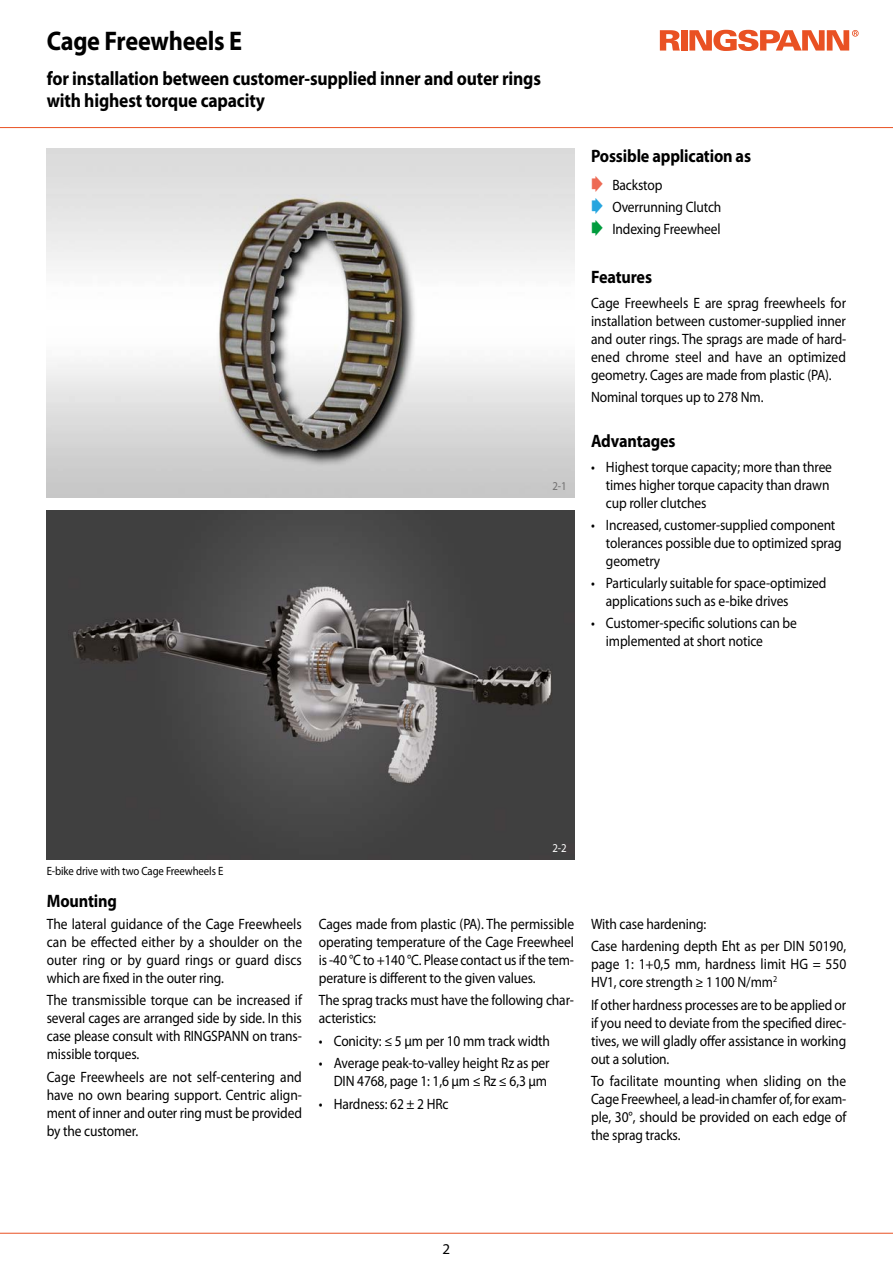
<style>
.page{position:relative;width:893px;height:1263px;background:#fff}
.page>*{position:absolute;margin:0;border:0;box-sizing:border-box;transform-origin:0 0}
.t1{font:700 27px "Myriad Pro";letter-spacing:-.01em;color:#000;scale:.9 1}
.t2{font:700 19.5px/22.2px "Myriad Pro";letter-spacing:-.01em;color:#000;scale:.9 1}
.t3{font:700 18px "Myriad Pro";letter-spacing:-.01em;color:#000;scale:.9 1}
.t4{font:15px/18px "Myriad Pro";letter-spacing:-.01em;color:#000;scale:.9 1}
.t5{font:15px "Myriad Pro";letter-spacing:-.01em;color:#000}
.t6{font:12px "Myriad Pro";letter-spacing:-.01em;color:#000;scale:.9 1}
.t7{font:12px "Myriad Pro";color:#fff;scale:.9 1}
.t8{font:12px "Myriad Pro";color:#706f6f;scale:.9 1}
.s1{color:#ed6a54}
.s2{color:#26a5df}
.s3{color:#009c3d}
</style>
<div class="page">
<hr style="left:0;top:127px;width:893px;height:1px;background:#e95123">
<hr style="left:0;top:1233px;width:893px;height:1px;background:#e95123">
<img style="left:47px;top:149px;width:527px;height:348px">
<img style="left:47px;top:510px;width:527px;height:349px">
<svg style="left:660px;top:30px;width:20px;height:21px"></svg>
<div style="left:681px;top:30px;width:6px;height:21px;background:#e95123"></div>
<svg style="left:689px;top:30px;width:170px;height:21px"></svg>
<h1 class="t1" style="left:47px;top:23px;width:219px">Cage Freewheels E</h1>
<h2 class="t2" style="left:47px;top:67px;width:551px">for installation between customer-supplied inner and outer rings with highest torque capacity</h2>
<p class="t8" style="left:552px;top:479px;width:17px">2-1</p>
<p class="t3" style="left:591px;top:145px;width:179px">Possible application as</p>
<p class="t4" style="left:591px;top:174px;width:146px;line-height:21.6px"><span class="s1">➧</span> Backstop<br><span class="s2">➧</span> Overrunning Clutch <span class="s3">➧</span> Indexing Freewheel</p>
<p class="t3" style="left:591px;top:265px;width:69px">Features</p>
<p class="t4" style="left:591px;top:293px;width:285px;text-align:justify">Cage Freewheels E are sprag freewheels for installation between customer-supplied inner and outer rings. The sprags are made of hard&shy;ened chrome steel and have an optimized geometry. Cages are made from plastic (PA).</p>
<p class="t4" style="left:591px;top:387px;width:193px">Nominal torques up to 278 Nm.</p>
<p class="t3" style="left:591px;top:429px;width:95px">Advantages</p>
<p class="t4" style="left:606px;top:457px;width:253px;text-indent:-15px">• Highest torque capacity; more than three times higher torque capacity than drawn cup roller clutches</p>
<p class="t4" style="left:606px;top:515px;width:263px;text-indent:-15px">• Increased, customer-supplied component tolerances possible due to optimized sprag geometry</p>
<p class="t4" style="left:606px;top:574px;width:246px;text-indent:-15px">• Particularly suitable for space-optimized applications such as e-bike drives</p>
<p class="t4" style="left:606px;top:614px;width:214px;text-indent:-15px">• Customer-specific solutions can be implemented at short notice</p>
<p class="t6" style="left:47px;top:863px;width:198px">E-bike drive with two Cage Freewheels E</p>
<p class="t3" style="left:47px;top:889px;width:79px">Mounting</p>
<p class="t4" style="left:47px;top:914px;width:285px;text-align:justify">The lateral guidance of the Cage Freewheels can be effected either by a shoulder on the outer ring or by guard rings or guard discs which are fixed in the outer ring.</p>
<p class="t4" style="left:47px;top:991px;width:285px;text-align:justify">The transmissible torque can be increased if several cages are arranged side by side. In this case please consult with RINGSPANN on trans&shy;missible torques.</p>
<p class="t4" style="left:47px;top:1067px;width:285px;text-align:justify">Cage Freewheels are not self-centering and have no own bearing support. Centric align&shy;ment of inner and outer ring must be provided by the customer.</p>
<p class="t7" style="left:552px;top:840px;width:17px">2-2</p>
<p class="t4" style="left:319px;top:914px;width:285px;text-align:justify">Cages made from plastic (PA). The permissible operating temperature of the Cage Freewheel is -40 °C to +140 °C. Please contact us if the tem&shy;perature is different to the given values.</p>
<p class="t4" style="left:319px;top:991px;width:285px">The sprag tracks must have the following char&shy;acteristics:</p>
<p class="t4" style="left:319px;top:1031px;width:258px">• Conicity: ≤ 5 µm per 10 mm track width</p>
<p class="t4" style="left:319px;top:1054px;width:258px;text-align:right">• Average peak-to-valley height Rz as per<br>DIN 4768, page 1: 1,6 µm ≤ Rz ≤ 6,3 µm</p>
<p class="t4" style="left:319px;top:1094px;width:146px">• Hardness: 62 ± 2 HRc</p>
<p class="t4" style="left:591px;top:912px;width:285px;line-height:22.5px">With case hardening:<br>Case hardening depth Eht as per DIN 50190,</p>
<p class="t4" style="left:591px;top:955px;width:285px">page 1: 1+0,5 mm, hardness limit HG = 550<br>HV1, core strength ≥ 1100 N/mm<sup>2</sup></p>
<p class="t4" style="left:591px;top:995px;width:285px;text-align:justify">If other hardness processes are to be applied or if you need to deviate from the specified direc&shy;tives, we will gladly offer assistance in working out a solution.</p>
<p class="t4" style="left:591px;top:1072px;width:285px;text-align:justify">To facilitate mounting when sliding on the Cage Freewheel, a lead-in chamfer of, for exam&shy;ple, 30°, should be provided on each edge of the sprag tracks.</p>
<p class="t5" style="left:443px;top:1240px;width:9px">2</p>
</div>
